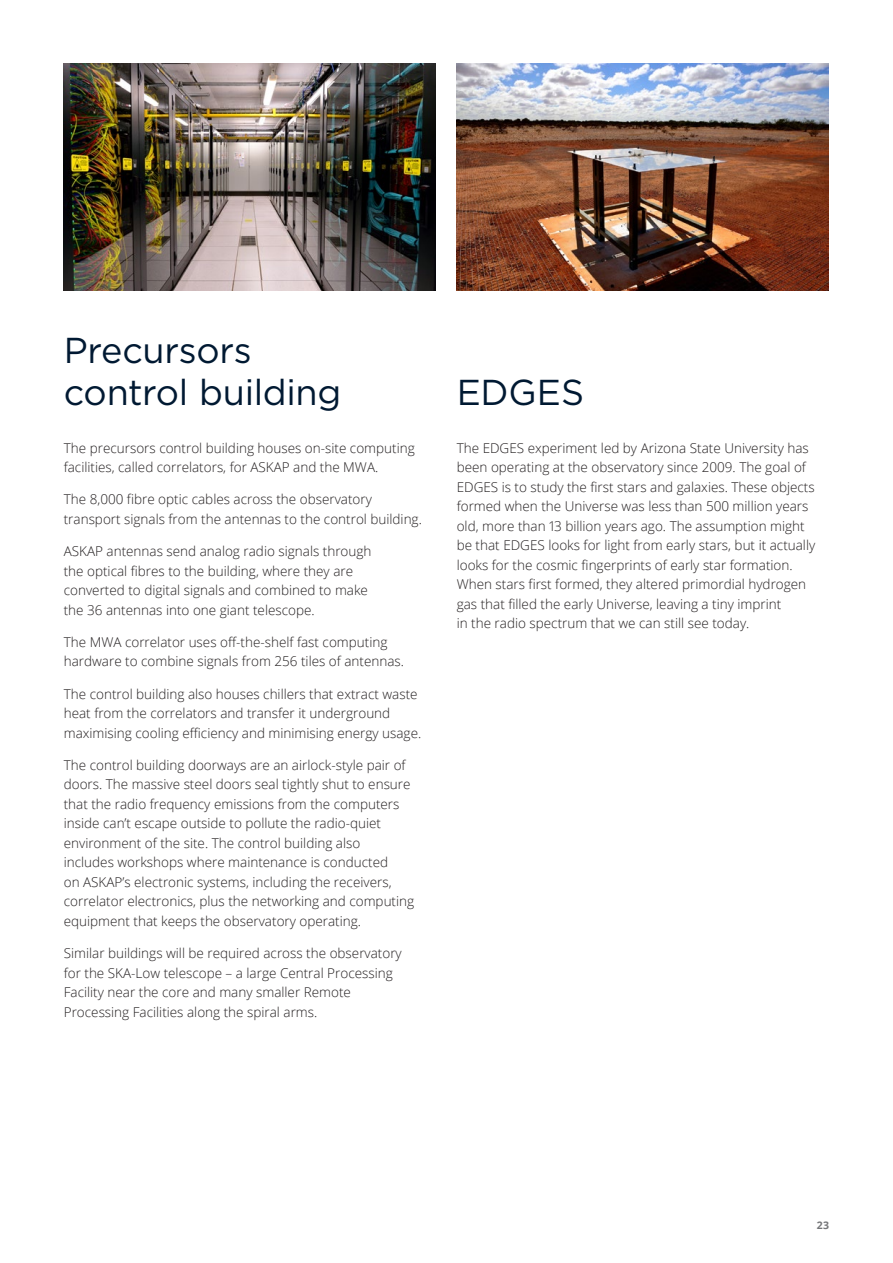
<style>
.page{position:relative;width:893px;height:1263px;background:#fff}
.page>*{position:absolute;margin:0;border:0;box-sizing:border-box;transform-origin:0 0}
.H1_Page_Title_A4{font:36px/42px "Gotham";letter-spacing:-.01em;color:#001932}
.Body_Copy{font:300 13.5px/19.5px "Open Sans";color:#231f20}
.t1{font:700 10.5px "Open Sans";color:#757679}
</style>
<div class="page">
<img style="left:457px;top:64px;width:372px;height:227px">
<img style="left:64px;top:64px;width:372px;height:227px">
<h1 class="H1_Page_Title_A4" style="left:64px;top:328px;width:279px">Precursors control building</h1>
<p class="Body_Copy" style="left:64px;top:438px;width:352px">The precursors control building houses on-site computing facilities, called correlators, for ASKAP and the MWA.</p>
<p class="Body_Copy" style="left:64px;top:489px;width:360px">The 8,000 fibre optic cables across the observatory transport signals from the antennas to the control building.</p>
<p class="Body_Copy" style="left:64px;top:541px;width:309px">ASKAP antennas send analog radio signals through the optical fibres to the building, where they are converted to digital signals and combined to make the 36 antennas into one giant telescope.</p>
<p class="Body_Copy" style="left:64px;top:632px;width:342px">The MWA correlator uses off-the-shelf fast computing hardware to combine signals from 256 tiles of antennas.</p>
<p class="Body_Copy" style="left:64px;top:684px;width:359px">The control building also houses chillers that extract waste heat from the correlators and transfer it underground maximising cooling efficiency and minimising energy usage.</p>
<p class="Body_Copy" style="left:64px;top:755px;width:352px">The control building doorways are an airlock-style pair of doors. The massive steel doors seal tightly shut to ensure that the radio frequency emissions from the computers inside can’t escape outside to pollute the radio-quiet environment of the site. The control building also<br>includes workshops where maintenance is conducted<br>on ASKAP’s electronic systems, including the receivers, correlator electronics, plus the networking and computing equipment that keeps the observatory operating.</p>
<p class="Body_Copy" style="left:64px;top:943px;width:340px">Similar buildings will be required across the observatory for the SKA-Low telescope – a large Central Processing Facility near the core and many smaller Remote Processing Facilities along the spiral arms.</p>
<h1 class="H1_Page_Title_A4" style="left:457px;top:370px;width:129px">EDGES</h1>
<p class="Body_Copy" style="left:457px;top:438px;width:360px">The EDGES experiment led by Arizona State University has been operating at the observatory since 2009. The goal of EDGES is to study the first stars and galaxies. These objects formed when the Universe was less than 500 million years old, more than 13 billion years ago. The assumption might be that EDGES looks for light from early stars, but it actually looks for the cosmic fingerprints of early star formation.<br>When stars first formed, they altered primordial hydrogen gas that filled the early Universe, leaving a tiny imprint<br>in the radio spectrum that we can still see today.</p>
<p class="t1" style="left:817px;top:1217px;width:14px">23</p>
</div>
